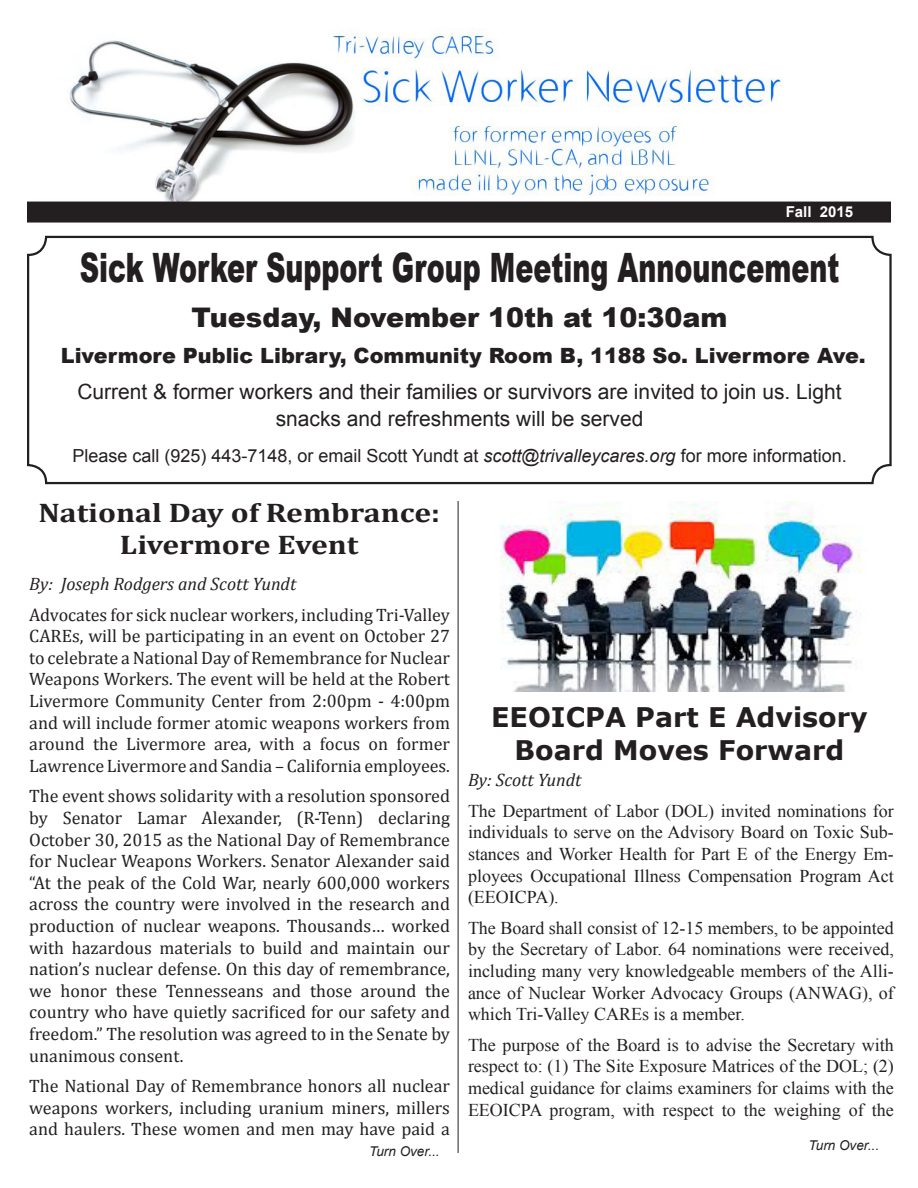
<style>
.page{position:relative;width:918px;height:1188px;background:#fff}
.page>*{position:absolute;margin:0;border:0;box-sizing:border-box;transform-origin:0 0}
.t1{font:900 40.5px "Arial";color:#231f20;scale:.67 1}
.t2{font:700 27px/32.4px "Cambria";color:#231f20;text-align:center;scale:1.17 1}
.t3{font:700 27px/32.4px "Verdana";color:#231f20;text-align:center}
.t4{font:900 27px "Arial";color:#231f20}
.t5{font:21px/27px "Arial";color:#231f20;text-align:center}
.t6{font:900 21px "Arial";color:#231f20}
.t7{font:18px/21.6px "Cambria";color:#231f20;text-align:justify}
.t8{font:18px/21.6px "Times New Roman";color:#231f20;text-align:justify}
.t9{font:18px "Arial";color:#231f20}
.t10{font:italic 18px "Cambria";color:#231f20}
.t11{font:700 15px "Arial";color:#fff}
.t12{font:italic 13.5px "Arial";color:#231f20}
.s1{font-style:italic}
</style>
<div class="page">
<img style="left:57px;top:28px;width:736px;height:174px">
<div style="left:27px;top:202px;width:864px;height:21px;background:#231f20"></div>
<div style="left:27px;top:236px;width:865px;height:248px;border:2px solid #231f20;border-radius:18px"></div>
<hr style="left:458px;top:501px;width:1px;height:652px;background:#231f20">
<img style="left:500px;top:501px;width:362px;height:191px">
<p class="t11" style="left:786px;top:201px;width:69px">Fall 2015</p>
<p class="t1" style="left:80px;top:238px;width:1135px">Sick Worker Support Group Meeting Announcement</p>
<p class="t4" style="left:192px;top:298px;width:538px">Tuesday, November 10th at 10:30am</p>
<p class="t6" style="left:61px;top:340px;width:806px">Livermore Public Library, Community Room B, 1188 So. Livermore Ave.</p>
<p class="t5" style="left:77px;top:378px;width:766px">Current &amp; former workers and their families or survivors are invited to join us. Light snacks and refreshments will be served</p>
<p class="t9" style="left:72px;top:443px;width:776px">Please call (925) 443-7148, or email Scott Yundt at <span class="s1">scott@trivalleycares.org</span> for more information.</p>
<p class="t2" style="left:38px;top:496px;width:345px">National Day of Rembrance:<br>Livermore Event</p>
<p class="t10" style="left:29px;top:571px;width:269px">By: Joseph Rodgers and Scott Yundt</p>
<p class="t7" style="left:29px;top:604px;width:422px">Advocates for sick nuclear workers, including Tri-Valley CAREs, will be participating in an event on October 27 to celebrate a National Day of Remembrance for Nuclear Weapons Workers. The event will be held at the Robert Livermore Community Center from 2:00pm - 4:00pm and will include former atomic weapons workers from around the Livermore area, with a focus on former Lawrence Livermore and Sandia – California employees.</p>
<p class="t7" style="left:29px;top:785px;width:422px">The event shows solidarity with a resolution sponsored by Senator Lamar Alexander, (R-Tenn) declaring October 30, 2015 as the National Day of Remembrance for Nuclear Weapons Workers. Senator Alexander said “At the peak of the Cold War, nearly 600,000 workers across the country were involved in the research and production of nuclear weapons. Thousands… worked with hazardous materials to build and maintain our nation’s nuclear defense. On this day of remembrance, we honor these Tennesseans and those around the country who have quietly sacrificed for our safety and freedom.” The resolution was agreed to in the Senate by unanimous consent.</p>
<p class="t7" style="left:29px;top:1075px;width:422px">The National Day of Remembrance honors all nuclear weapons workers, including uranium miners, millers and haulers. These women and men may have paid a</p>
<p class="t12" style="left:369px;top:1143px;width:72px">Turn Over...</p>
<p class="t3" style="left:491px;top:701px;width:378px">EEOICPA Part E Advisory<br>Board Moves Forward</p>
<p class="t10" style="left:468px;top:767px;width:115px">By: Scott Yundt</p>
<p class="t8" style="left:468px;top:799px;width:427px">The Department of Labor (DOL) invited nominations for individuals to serve on the Advisory Board on Toxic Sub&shy;stances and Worker Health for Part E of the Energy Em&shy;ployees Occupational Illness Compensation Program Act (EEOICPA).</p>
<p class="t8" style="left:468px;top:916px;width:427px">The Board shall consist of 12-15 members, to be appointed by the Secretary of Labor. 64 nominations were received, including many very knowledgeable members of the Alli&shy;ance of Nuclear Worker Advocacy Groups (ANWAG), of which Tri-Valley CAREs is a member.</p>
<p class="t8" style="left:468px;top:1033px;width:427px">The purpose of the Board is to advise the Secretary with respect to: (1) The Site Exposure Matrices of the DOL; (2) medical guidance for claims examiners for claims with the EEOICPA program, with respect to the weighing of the</p>
<p class="t12" style="left:809px;top:1137px;width:72px">Turn Over...</p>
</div>
